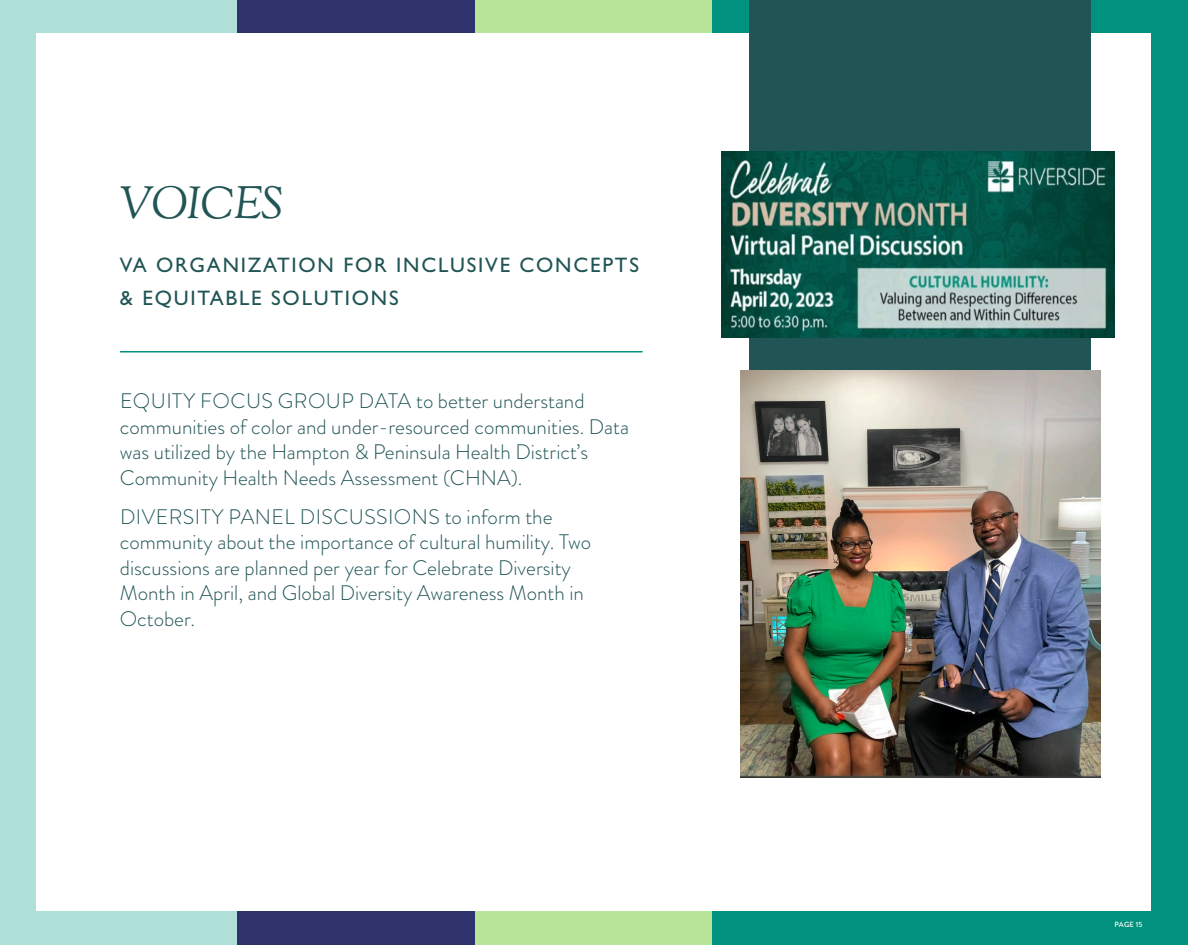
<style>
.page{position:relative;width:1188px;height:945px;background:#fff}
.page>*{position:absolute;margin:0;border:0;box-sizing:border-box;transform-origin:0 0}
.t1{font:italic 45px "Sorts Mill Goudy";letter-spacing:-.03em;color:#215454}
.t2{font:300 21px/25.5px "Brandon Grotesque";color:#215454}
.t3{font:21px/33px "Gill Sans Std";letter-spacing:.085em;color:#215454}
.t4{font:500 7.5px "Brandon Grotesque";letter-spacing:.01em;color:#fff}
</style>
<div class="page">
<div style="left:475px;top:0;width:238px;height:945px;background:#b9e59a"></div>
<div style="left:0;top:0;width:237px;height:945px;background:#afe1d8"></div>
<div style="left:237px;top:0;width:237px;height:945px;background:#30326b"></div>
<div style="left:713px;top:0;width:475px;height:945px;background:#00927e"></div>
<div style="left:37px;top:34px;width:1114px;height:877px;background:#fff"></div>
<div style="left:750px;top:0;width:341px;height:753px;background:#215454"></div>
<img style="left:741px;top:371px;width:359px;height:407px">
<img style="left:721px;top:152px;width:393px;height:186px">
<hr style="left:120px;top:351px;width:523px;height:1px;background:#00927e">
<p class="t1" style="left:120px;top:175px;width:164px">VOICES</p>
<p class="t3" style="left:120px;top:248px;width:521px">VA ORGANIZATION FOR INCLUSIVE CONCEPTS &amp; EQUITABLE SOLUTIONS</p>
<p class="t2" style="left:120px;top:388px;width:511px">EQUITY FOCUS GROUP DATA to better understand communities of color and under-resourced communities. Data was utilized by the Hampton &amp; Peninsula Health District’s Community Health Needs Assessment (CHNA).</p>
<p class="t2" style="left:120px;top:504px;width:473px">DIVERSITY PANEL DISCUSSIONS to inform the community about the importance of cultural humility. Two discussions are planned per year for Celebrate Diversity Month in April, and Global Diversity Awareness Month in October.</p>
<p class="t4" style="left:1115px;top:920px;width:29px">PAGE 15</p>
</div>
